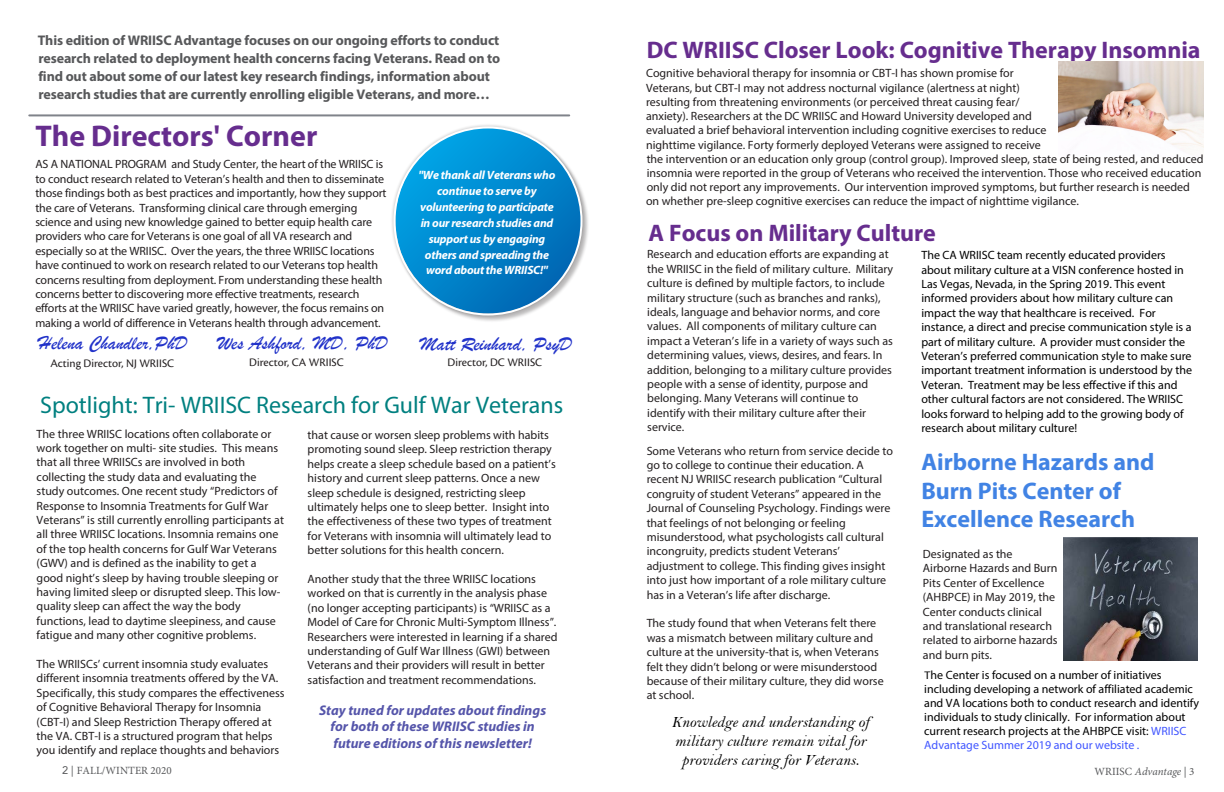
<style>
.page{position:relative;width:1224px;height:792px;background:#fff}
.page>*{position:absolute;margin:0;border:0;box-sizing:border-box;transform-origin:0 0}
.t1{font:700 30px "Myriad Pro";color:#662d8e}
.t2{font:700 24px "Myriad Pro";color:#662d8e}
.t3{font:700 24px/28.8px "Myriad Pro";color:#4183e4}
.t4{font:24px "Myriad Pro";color:#008080}
.t5{font:20px "Brush Script";color:#2132c9}
.t6{font:italic 16px/19.2px "Bell";color:#000;text-align:center}
.t7{font:700 14px/17.9px "Myriad Pro";letter-spacing:-.01em;color:#57585a}
.t8{font:italic 700 14px/16.8px "Myriad Pro";color:#55a;text-align:center}
.t9{font:12px/14.4px "Myriad Pro";color:#231f20}
.t10{font:12px/14.4px "Myriad Pro";color:#221e1f}
.t11{font:12px/14.4px "Myriad Pro";color:#000}
.t12{font:italic 700 12px/15.8px "Myriad Pro";letter-spacing:-.015em;color:#fff;text-align:center}
.t13{font:12px "Cronos Pro";color:#231f20}
.t14{font:11px "Minion Pro";color:#57585a}
.t15{font:italic 11px "Minion Pro";color:#57585a}
.s1{font-family:"Avenir LT Std"}
.s2{font-family:"Cronos Pro"}
.s3{color:#4055ff}
.s4{font-style:normal}
</style>
<div class="page">
<div style="left:394px;top:127px;width:196px;height:196px;background:#231f20;opacity:.3"></div>
<div style="left:391px;top:124px;width:194px;height:194px;background:#231f20;opacity:.2"></div>
<svg style="left:395px;top:127px;width:187px;height:187px;background:#0689ce"></svg>
<hr style="left:29px;top:114px;width:540px;height:2px;background:#80838a">
<img style="left:1058px;top:61px;width:145px;height:86px">
<img style="left:1063px;top:537px;width:135px;height:123px">
<p class="t7" style="left:38px;top:31px;width:464px">This edition of WRIISC Advantage focuses on our ongoing efforts to conduct research related to deployment health concerns facing Veterans. Read on to find out about some of our latest key research findings, information about research studies that are currently enrolling eligible Veterans, and more…</p>
<h1 class="t1" style="left:35px;top:117px;width:284px">The Directors' Corner</h1>
<p class="t9" style="left:35px;top:157px;width:353px">AS A NATIONAL PROGRAM and Study Center, the heart of the WRIISC is to conduct research related to Veteran’s health and then to disseminate those findings both as best practices and importantly, how they support the care of Veterans. Transforming clinical care through emerging science and using new knowledge gained to better equip health care providers who care for Veterans is one goal of all VA research and especially so at the WRIISC. Over the years, the three WRIISC locations have continued to work on research related to our Veterans top health concerns resulting from deployment. From understanding these health concerns better to discovering more effective treatments, research efforts at the WRIISC have varied greatly, however, the focus remains on making a world of difference in Veterans health through advancement.</p>
<p class="t12" style="left:419px;top:167px;width:138px">"We thank all Veterans who continue to serve by volunteering to participate in our research studies and support us by engaging others and spreading the word about the WRIISC!"</p>
<h3 class="t5" style="left:39px;top:331px;width:150px">Helena Chandler,PhD</h3>
<p class="t13" style="left:50px;top:356px;width:125px">Acting Director, NJ WRIISC</p>
<h3 class="t5" style="left:218px;top:331px;width:172px">Wes Ashford, MD, PhD</h3>
<p class="t13" style="left:249px;top:356px;width:96px">Director, CA WRIISC</p>
<h3 class="t5" style="left:420px;top:331px;width:154px">Matt Reinhard, PsyD</h3>
<p class="t13" style="left:448px;top:355px;width:96px">Director, DC WRIISC</p>
<h2 class="t4" style="left:40px;top:390px;width:525px">Spotlight: Tri- WRIISC Research for Gulf War Veterans</h2>
<p class="t10" style="left:37px;top:426px;width:249px">The three WRIISC locations often collaborate or work together on multi- site studies. This means that all three WRIISCs are involved in both collecting the study data and evaluating the study outcomes. One recent study “Predictors of Response to Insomnia Treatments for Gulf War Veterans” is still currently enrolling participants at all three WRIISC locations. Insomnia remains one of the top health concerns for Gulf War Veterans (GWV) and is defined as the inability to get a good night’s sleep by having trouble sleeping or having limited sleep or disrupted sleep. This low&shy;quality sleep can affect the way the body functions, lead to daytime sleepiness, and cause fatigue and many other cognitive problems.</p>
<p class="t10" style="left:37px;top:657px;width:249px">The WRIISCs’ current insomnia study evaluates different insomnia treatments offered by the VA.<br>Specifically, this study compares the effectiveness of Cognitive Behavioral Therapy for Insomnia (CBT-I) and Sleep Restriction Therapy offered at the VA. CBT-I is a structured program that helps you identify and replace thoughts and behaviors</p>
<p class="t10" style="left:308px;top:428px;width:250px">that cause or worsen sleep problems with habits promoting sound sleep. Sleep restriction therapy helps create a sleep schedule based on a patient’s history and current sleep patterns. Once a new sleep schedule is designed, restricting sleep ultimately helps one to sleep better. Insight into the effectiveness of these two types of treatment for Veterans with insomnia will ultimately lead to better solutions for this health concern.</p>
<p class="t10" style="left:308px;top:572px;width:251px">Another study that the three WRIISC locations worked on that is currently in the analysis phase (no longer accepting participants) is “WRIISC as a Model of Care for Chronic Multi-Symptom Illness”.<br>Researchers were interested in learning if a shared understanding of Gulf War Illness (GWI) between Veterans and their providers will result in better satisfaction and treatment recommendations.</p>
<p class="t8" style="left:319px;top:701px;width:229px">Stay tuned for updates about findings for both of these WRIISC studies in future editions of this newsletter!</p>
<p class="t14" style="left:62px;top:763px;width:111px"><span class="s1">2 |</span> FALL/WINTER 2020</p>
<h2 class="t2" style="left:647px;top:34px;width:555px">DC WRIISC Closer Look: Cognitive Therapy Insomnia</h2>
<p class="t9" style="left:646px;top:66px;width:402px">Cognitive behavioral therapy for insomnia or CBT-I has shown promise for Veterans, but CBT-I may not address nocturnal vigilance (alertness at night) resulting from threatening environments (or perceived threat causing fear/ anxiety). Researchers at the DC WRIISC and Howard University developed and evaluated a brief behavioral intervention including cognitive exercises to reduce nighttime vigilance. Forty formerly deployed Veterans were assigned to receive</p>
<p class="t10" style="left:646px;top:151px;width:559px">the intervention or an education only group (control group). Improved sleep, state of being rested, and reduced insomnia were reported in the group of Veterans who received the intervention. Those who received education only did not report any improvements. Our intervention improved symptoms, but further research is needed on whether pre-sleep cognitive exercises can reduce the impact of nighttime vigilance.</p>
<h2 class="t2" style="left:648px;top:218px;width:289px">A Focus on Military Culture</h2>
<p class="t9" style="left:647px;top:247px;width:248px">Research and education efforts are expanding at the WRIISC in the field of military culture. Military culture is defined by multiple factors, to include military structure (such as branches and ranks), ideals, language and behavior norms, and core values. All components of military culture can impact a Veteran’s life in a variety of ways such as determining values, views, desires, and fears. In addition, belonging to a military culture provides people with a sense of identity, purpose and belonging. Many Veterans will continue to identify with their military culture after their service.</p>
<p class="t9" style="left:647px;top:443px;width:248px">Some Veterans who return from service decide to go to college to continue their education. A recent NJ WRIISC research publication “Cultural congruity of student Veterans” appeared in the Journal of Counseling Psychology. Findings were that feelings of not belonging or feeling misunderstood, what psychologists call cultural incongruity, predicts student Veterans’ adjustment to college. This finding gives insight into just how important of a role military culture has in a Veteran’s life after discharge.</p>
<p class="t9" style="left:647px;top:616px;width:239px">The study found that when Veterans felt there was a mismatch between military culture and culture at the university-that is, when Veterans felt they didn’t belong or were misunderstood because of their military culture, they did worse at school.</p>
<h3 class="t6" style="left:672px;top:712px;width:199px">Knowledge and understanding of military culture remain vital for providers caring for Veterans.</h3>
<p class="t11" style="left:921px;top:248px;width:272px">The CA WRIISC team recently educated providers about military culture at a VISN conference hosted in Las Vegas, Nevada, in the Spring 2019. This event informed providers about how military culture can impact the way that healthcare is received. For instance, a direct and precise communication style is a part of military culture. A provider must consider the Veteran’s preferred communication style to make sure important treatment information is understood by the Veteran. Treatment may be less effective if this and other cultural factors are not considered. The WRIISC looks forward to helping add to the growing body of research about military culture!</p>
<h2 class="t3" style="left:921px;top:446px;width:235px">Airborne Hazards and<br>Burn Pits Center of<br>Excellence Research</h2>
<p class="t10" style="left:923px;top:547px;width:136px">Designated as the<br>Airborne Hazards and Burn<br>Pits Center of Excellence (AHBPCE) in May 2019, the<br>Center conducts clinical and translational research related to airborne hazards and burn pits.</p>
<p class="t11" style="left:924px;top:667px;width:276px;line-height:14.1px"><span class="s2">T</span>he Center is focused on a number of initiatives including developing a network of affiliated academic and VA locations both to conduct research and identify individuals to study clinically. For information about current research projects at the AHBPCE visit: <span class="s3">WRIISC Advantage Summer 2019 and our website .</span></p>
<p class="t15" style="left:1094px;top:764px;width:102px"><span class="s4">WRIISC</span> Advantage <span class="s4">| 3</span></p>
</div>
